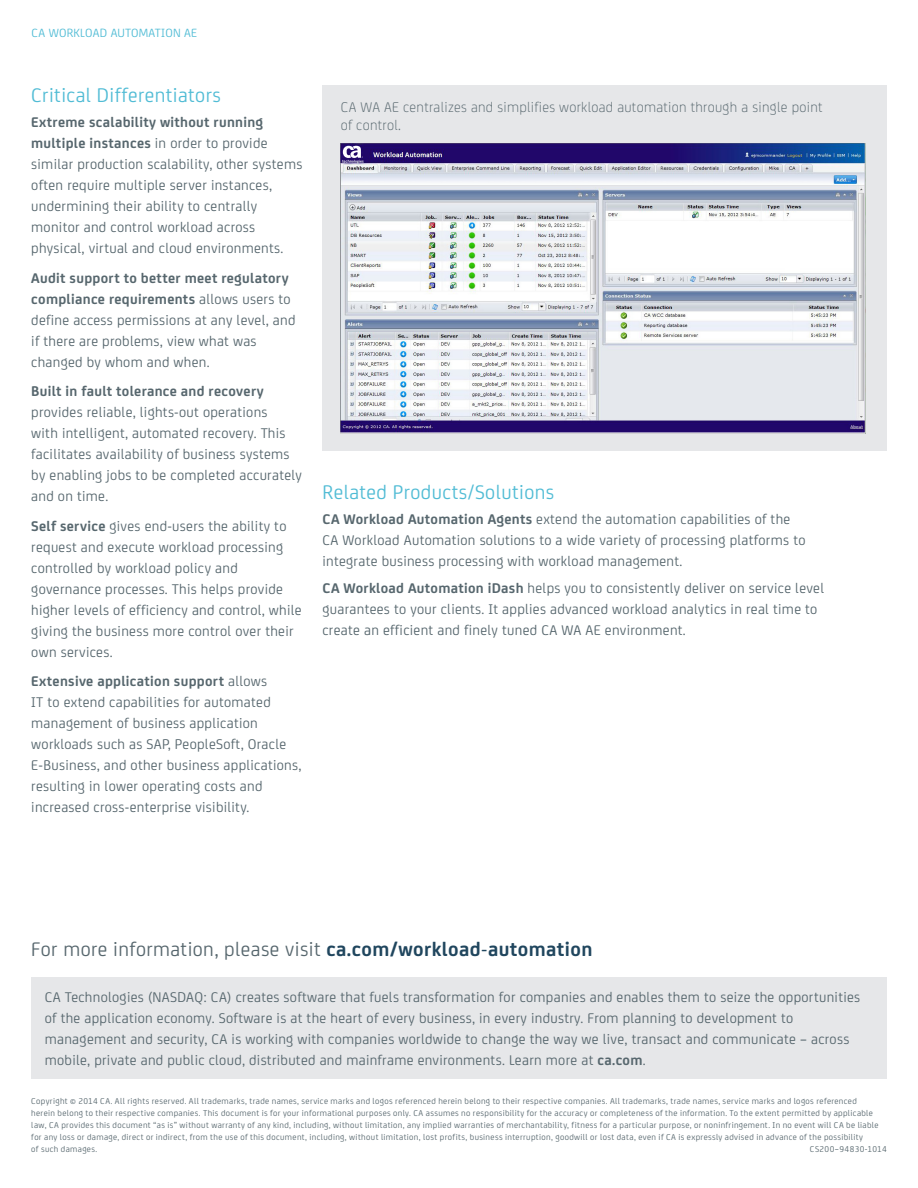
<style>
.page{position:relative;width:918px;height:1188px;background:#fff}
.page>*{position:absolute;margin:0;border:0;box-sizing:border-box;transform-origin:0 0}
.for_more_information{font:21px "CA Sans";letter-spacing:.02em;color:#57676e}
.Body_head{font:21px "CA Sans";letter-spacing:.02em;color:#51bcd5}
.First_body_list_no_b{font:15px/21px "CA Sans";letter-spacing:.02em;color:#57676e}
.Middle_body_list_no{font:15px/21px "CA Sans";letter-spacing:.02em;color:#57676e}
.Business__rewritten{font:15px/21px "CA Sans";letter-spacing:.02em;color:#57676e}
.Last_body_list_no_bu{font:15px/21px "CA Sans";letter-spacing:.02em;color:#57676e}
.screenshot_text{font:300 15px/18px "CA Sans";letter-spacing:.02em;color:#57676e}
.Page_Eyebrow_Topic{font:12.75px "CA Sans";letter-spacing:.02em;color:#51bcd5}
.Copyright{font:9px/12px "CA Sans";letter-spacing:.04em;color:#57676e}
.s1{font-weight:700}
.s2{font-weight:700;color:#20465e}
</style>
<div class="page">
<div style="left:31px;top:977px;width:856px;height:101px;background:#e6e7e9"></div>
<div style="left:322px;top:86px;width:565px;height:365px;background:#e6e7e9"></div>
<img style="left:341px;top:144px;width:524px;height:290px">
<svg style="left:342px;top:146px;width:22px;height:17px"></svg>
<p class="Page_Eyebrow_Topic" style="left:32px;top:24px;width:167px">CA WORKLOAD AUTOMATION AE</p>
<p class="Body_head" style="left:31px;top:80px;width:191px">Critical Differentiators</p>
<p class="First_body_list_no_b" style="left:31px;top:111px;width:273px"><span class="s1">Extreme scalability without running multiple instances</span> in order to provide similar production scalability, other systems often require multiple server instances, undermining their ability to centrally monitor and control workload across physical, virtual and cloud environments.</p>
<p class="Middle_body_list_no" style="left:31px;top:266px;width:266px"><span class="s1">Audit support to better meet regulatory compliance requirements</span> allows users to define access permissions at any level, and if there are problems, view what was changed by whom and when.</p>
<p class="Middle_body_list_no" style="left:31px;top:380px;width:272px"><span class="s1">Built in fault tolerance and recovery </span>provides reliable, lights-out operations<br>with intelligent, automated recovery. This facilitates availability of business systems by enabling jobs to be completed accurately and on time.</p>
<p class="Middle_body_list_no" style="left:31px;top:514px;width:272px"><span class="s1">Self service</span> gives end-users the ability to request and execute workload processing controlled by workload policy and governance processes. This helps provide higher levels of efficiency and control, while giving the business more control over their own services.</p>
<p class="Last_body_list_no_bu" style="left:31px;top:670px;width:272px"><span class="s1">Extensive application support</span> allows<br>IT to extend capabilities for automated management of business application workloads such as SAP, PeopleSoft, Oracle E-Business, and other business applications, resulting in lower operating costs and increased cross-enterprise visibility.</p>
<p class="screenshot_text" style="left:341px;top:97px;width:483px">CA WA AE centralizes and simplifies workload automation through a single point of control.</p>
<p class="Body_head" style="left:322px;top:477px;width:233px">Related Products/Solutions</p>
<p class="First_body_list_no_b" style="left:322px;top:508px;width:485px"><span class="s1">CA Workload Automation Agents</span> extend the automation capabilities of the<br>CA Workload Automation solutions to a wide variety of processing platforms to integrate business processing with workload management.</p>
<p class="First_body_list_no_b" style="left:322px;top:577px;width:503px"><span class="s1">CA Workload Automation iDash</span> helps you to consistently deliver on service level guarantees to your clients. It applies advanced workload analytics in real time to create an efficient and finely tuned CA WA AE environment.</p>
<p class="for_more_information" style="left:31px;top:935px;width:563px">For more information, please visit <span class="s2">ca.com/workload-automation</span></p>
<p class="Business__rewritten" style="left:45px;top:985px;width:817px">CA Technologies (NASDAQ: CA) creates software that fuels transformation for companies and enables them to seize the opportunities of the application economy. Software is at the heart of every business, in every industry. From planning to development to management and security, CA is working with companies worldwide to change the way we live, transact and communicate – across mobile, private and public cloud, distributed and mainframe environments. Learn more at <span class="s1">ca.com</span>.</p>
<p class="Copyright" style="left:31px;top:1094px;width:849px">Copyright © 2014 CA. All rights reserved. All trademarks, trade names, service marks and logos referenced herein belong to their respective companies. All trademarks, trade names, service marks and logos referenced herein belong to their respective companies. This document is for your informational purposes only. CA assumes no responsibility for the accuracy or completeness of the information. To the extent permitted by applicable law, CA provides this document “as is” without warranty of any kind, including, without limitation, any implied warranties of merchantability, fitness for a particular purpose, or noninfringement. In no event will CA be liable for any loss or damage, direct or indirect, from the use of this document, including, without limitation, lost profits, business interruption, goodwill or lost data, even if CA is expressly advised in advance of the possibility<br>of such damages.</p>
<p class="Copyright" style="left:810px;top:1142px;width:78px">CS200–94830-1014</p>
</div>
